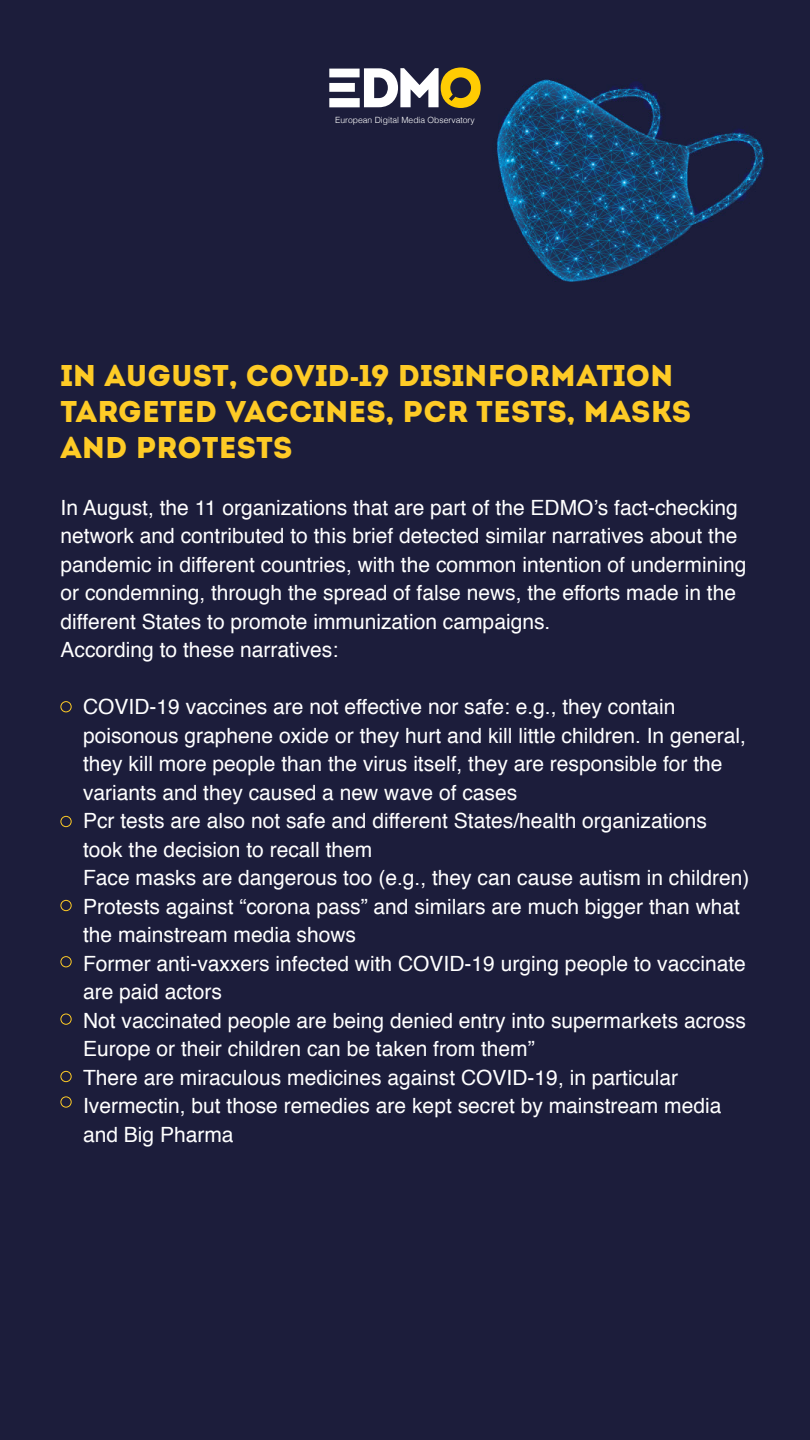
<style>
.page{position:relative;width:810px;height:1440px;background:#1c1d3b}
.page>*{position:absolute;margin:0;border:0;box-sizing:border-box;transform-origin:0 0}
.t1{font:30px/36px "Intro Demo Black Caps";color:#fecb26}
.t2{font:21px/28.5px "Helvetica";color:#fff}
.t3{font:300 8.55px "Helvetica";color:#fff}
.s1{font-family:"Aller Display";font-size:25.5px}
</style>
<div class="page">
<svg style="left:329px;top:68px;width:152px;height:40px"></svg>
<div style="left:61px;top:701px;width:11px;height:11px;border:1px solid #fecb26;border-radius:50%"></div>
<div style="left:61px;top:816px;width:11px;height:11px;border:1px solid #fecb26;border-radius:50%"></div>
<div style="left:61px;top:900px;width:11px;height:11px;border:1px solid #fecb26;border-radius:50%"></div>
<div style="left:61px;top:956px;width:11px;height:11px;border:1px solid #fecb26;border-radius:50%"></div>
<div style="left:61px;top:1014px;width:11px;height:11px;border:1px solid #fecb26;border-radius:50%"></div>
<div style="left:61px;top:1071px;width:11px;height:11px;border:1px solid #fecb26;border-radius:50%"></div>
<div style="left:61px;top:1097px;width:11px;height:11px;border:1px solid #fecb26;border-radius:50%"></div>
<p class="t3" style="left:335px;top:112px;width:141px">European Digital Media Observatory</p>
<p class="t1" style="left:61px;top:357px;width:632px">IN AUGUST, COVID<span class="s1">-</span>19 DISINFORMATION<br>TARGETED VACCINES, PCR TESTS, MASKS<br>AND PROTESTS</p>
<p class="t2" style="left:61px;top:494px;width:687px">In August, the 11 organizations that are part of the EDMO’s fact-checking network and contributed to this brief detected similar narratives about the pandemic in different countries, with the common intention of undermining or condemning, through the spread of false news, the efforts made in the different States to promote immunization campaigns.</p>
<p class="t2" style="left:61px;top:636px;width:279px">According to these narratives:</p>
<p class="t2" style="left:83px;top:693px;width:664px">COVID-19 vaccines are not effective nor safe: e.g., they contain poisonous graphene oxide or they hurt and kill little children. In general, they kill more people than the virus itself, they are responsible for the variants and they caused a new wave of cases</p>
<p class="t2" style="left:83px;top:807px;width:626px">Pcr tests are also not safe and different States/health organizations took the decision to recall them</p>
<p class="t2" style="left:83px;top:864px;width:668px">Face masks are dangerous too (e.g., they can cause autism in children)</p>
<p class="t2" style="left:83px;top:893px;width:659px">Protests against “corona pass” and similars are much bigger than what the mainstream media shows</p>
<p class="t2" style="left:83px;top:950px;width:664px">Former anti-vaxxers infected with COVID-19 urging people to vaccinate are paid actors</p>
<p class="t2" style="left:83px;top:1007px;width:664px">Not vaccinated people are being denied entry into supermarkets across<br>Europe or their children can be taken from them”</p>
<p class="t2" style="left:83px;top:1064px;width:640px">There are miraculous medicines against COVID-19, in particular<br>Ivermectin, but those remedies are kept secret by mainstream media and Big Pharma</p>
</div>
